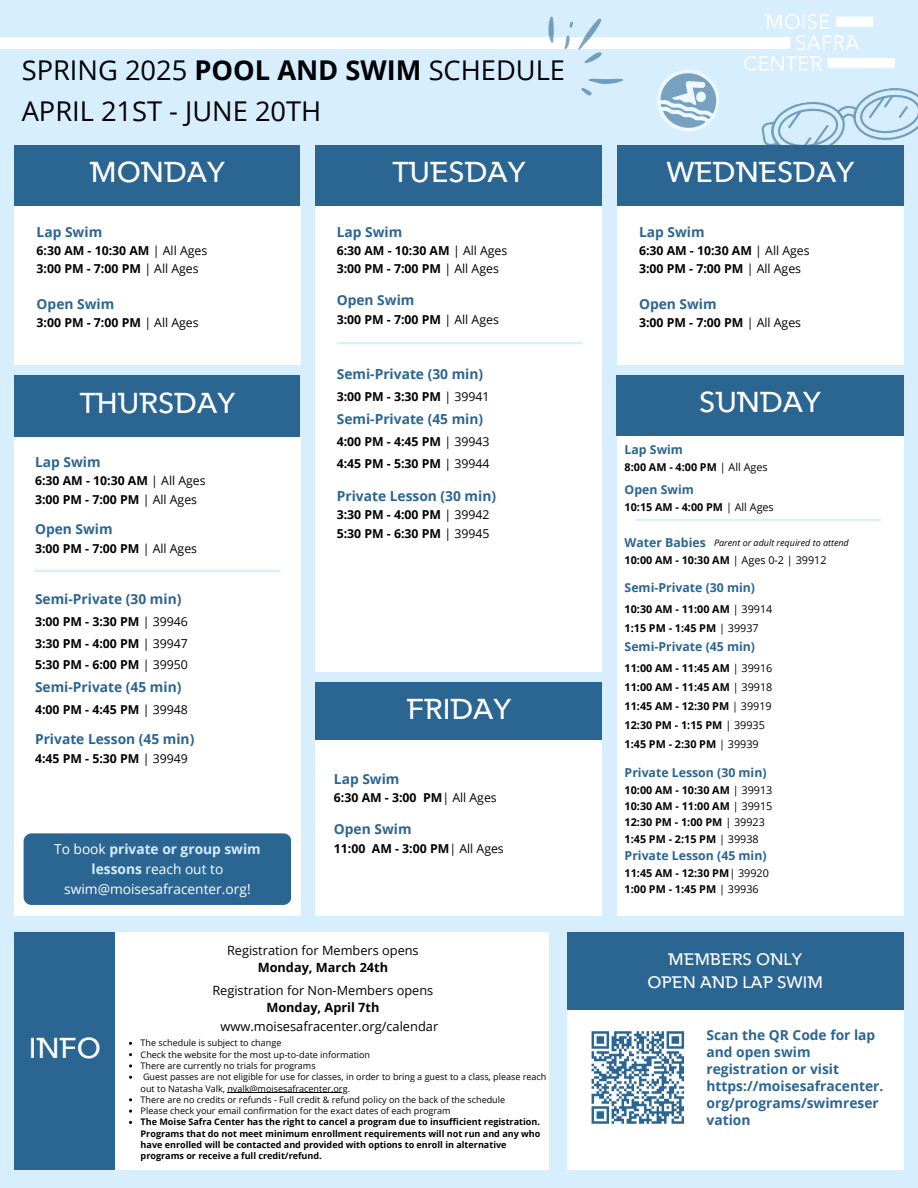
<style>
.page{position:relative;width:918px;height:1188px;background:#d7eeff}
.page>*{position:absolute;margin:0;border:0;box-sizing:border-box;transform-origin:0 0}
.t1{font:28.5px "Avenirfor MSC Bar";color:#fff}
.t2{font:27.3px "Open Sans";color:#000}
.t3{font:16.5px/22.5px "Avenirfor MSC Bar";color:#fff;text-align:center}
.t4{font:700 13.8px/16.8px "Open Sans";color:#2b6592}
.t5{font:13.8px/20.2px "Open Sans";color:#fff;text-align:center}
.t6{font:12.9px "Open Sans";color:#000}
.t7{font:12.75px/17px "Open Sans";color:#000;text-align:center}
.t8{font:700 12.3px/18.5px "Open Sans";color:#000}
.t9{font:700 12.3px "Open Sans";color:#2b6592}
.t10{font:700 10.8px/18.9px "Open Sans";color:#000}
.t11{font:9px/11.2px "Open Sans";color:#000}
.t12{font:700 9px/11.2px "Open Sans";color:#000}
.t13{font:italic 9px "Open Sans";color:#000}
.s1{font-weight:700}
.s2{font-weight:400}
.s3{font-weight:700;color:#d7eeff}
</style>
<div class="page">
<img style="left:744px;top:14px;width:151px;height:57px">
<div style="left:0;top:37px;width:790px;height:12px;background:#fff"></div>
<svg style="left:548px;top:17px;width:75px;height:78px"></svg>
<div style="left:115px;top:932px;width:434px;height:238px;background:#fff"></div>
<div style="left:14px;top:145px;width:286px;height:61px;background:#2b6592"></div>
<div style="left:617px;top:145px;width:287px;height:61px;background:#2b6592"></div>
<div style="left:14px;top:932px;width:101px;height:238px;background:#2b6592"></div>
<div style="left:316px;top:145px;width:286px;height:61px;background:#2b6592"></div>
<div style="left:14px;top:206px;width:286px;height:158px;background:#fff"></div>
<div style="left:14px;top:436px;width:287px;height:479px;background:#fff"></div>
<div style="left:14px;top:375px;width:286px;height:62px;background:#2b6592"></div>
<div style="left:316px;top:206px;width:286px;height:466px;background:#fff"></div>
<div style="left:316px;top:682px;width:286px;height:61px;background:#2b6592"></div>
<div style="left:617px;top:206px;width:287px;height:158px;background:#fff"></div>
<div style="left:616px;top:375px;width:288px;height:61px;background:#2b6592"></div>
<div style="left:617px;top:436px;width:287px;height:479px;background:#fff"></div>
<div style="left:316px;top:741px;width:286px;height:175px;background:#fff"></div>
<div style="left:567px;top:985px;width:336px;height:185px;background:#fff"></div>
<div style="left:567px;top:932px;width:337px;height:78px;background:#2b6592"></div>
<svg style="left:591px;top:1031px;width:94px;height:93px"></svg>
<svg style="left:761px;top:88px;width:157px;height:57px"></svg>
<svg style="left:657px;top:70px;width:62px;height:62px"></svg>
<div style="left:24px;top:833px;width:267px;height:72px;background:#2b6592;border-radius:8px"></div>
<hr style="left:337px;top:342px;width:245px;height:2px;background:#d7eeff">
<hr style="left:635px;top:519px;width:246px;height:2px;background:#d7eeff">
<hr style="left:35px;top:570px;width:246px;height:2px;background:#d7eeff">
<hr style="left:227px;top:1092px;width:121px;height:1px;background:#000">
<h5 class="t2" style="left:22px;top:51px;width:545px">SPRING 2025 <span class="s1">POOL AND SWIM</span> SCHEDULE</h5>
<h5 class="t2" style="left:22px;top:92px;width:301px">APRIL 21ST - JUNE 20TH</h5>
<p class="t1" style="left:90px;top:154px;width:137px">MONDAY</p>
<p class="t1" style="left:666px;top:154px;width:189px">WEDNESDAY</p>
<p class="t1" style="left:392px;top:154px;width:135px">TUESDAY</p>
<h5 class="t4" style="left:37px;top:223px;width:67px">Lap Swim</h5>
<h5 class="t8" style="left:37px;top:241px;width:172px">6:30 AM - 10:30 AM <span class="s2">| All Ages<br></span>3:00 PM - 7:00 PM <span class="s2">| All Ages</span></h5>
<p class="t4" style="left:37px;top:295px;width:79px">Open Swim</p>
<p class="t8" style="left:37px;top:313px;width:164px">3:00 PM - 7:00 PM <span class="s2">| All Ages</span></p>
<p class="t1" style="left:80px;top:385px;width:157px">THURSDAY</p>
<h5 class="t4" style="left:35px;top:453px;width:67px">Lap Swim</h5>
<h5 class="t8" style="left:35px;top:471px;width:172px">6:30 AM - 10:30 AM <span class="s2">| All Ages<br></span>3:00 PM - 7:00 PM <span class="s2">| All Ages</span></h5>
<h5 class="t4" style="left:35px;top:520px;width:79px">Open Swim</h5>
<h5 class="t8" style="left:35px;top:539px;width:164px">3:00 PM - 7:00 PM <span class="s2">| All Ages</span></h5>
<p class="t4" style="left:35px;top:590px;width:148px">Semi-Private (30 min)</p>
<p class="t8" style="left:35px;top:611px;width:154px;line-height:21.6px;text-align:justify">3:00 PM - 3:30 PM <span class="s2">| 39946<br></span>3:30 PM - 4:00 PM <span class="s2">| 39947<br></span>5:30 PM - 6:00 PM <span class="s2">| 39950</span></p>
<p class="t4" style="left:35px;top:678px;width:148px">Semi-Private (45 min)</p>
<p class="t8" style="left:35px;top:700px;width:154px">4:00 PM - 4:45 PM <span class="s2">| 39948</span></p>
<p class="t4" style="left:35px;top:731px;width:161px">Private Lesson (45 min)</p>
<p class="t8" style="left:35px;top:749px;width:154px">4:45 PM - 5:30 PM <span class="s2">| 39949</span></p>
<h1 class="t5" style="left:54px;top:838px;width:208px">To book <span class="s3">private or group swim lessons</span> reach out to swim@moisesafracenter.org!</h1>
<h5 class="t4" style="left:337px;top:223px;width:67px">Lap Swim</h5>
<h5 class="t8" style="left:337px;top:241px;width:172px">6:30 AM - 10:30 AM <span class="s2">| All Ages<br></span>3:00 PM - 7:00 PM <span class="s2">| All Ages</span></h5>
<h6 class="t4" style="left:337px;top:291px;width:79px">Open Swim</h6>
<h6 class="t8" style="left:337px;top:310px;width:164px">3:00 PM - 7:00 PM <span class="s2">| All Ages</span></h6>
<h1 class="t4" style="left:337px;top:365px;width:148px">Semi-Private (30 min)</h1>
<h1 class="t8" style="left:337px;top:387px;width:154px">3:00 PM - 3:30 PM <span class="s2">| 39941</span></h1>
<h1 class="t4" style="left:337px;top:410px;width:148px">Semi-Private (45 min)</h1>
<h1 class="t8" style="left:337px;top:431px;width:154px;line-height:21.6px">4:00 PM - 4:45 PM <span class="s2">| 39943<br></span>4:45 PM - 5:30 PM <span class="s2">| 39944</span></h1>
<h6 class="t4" style="left:337px;top:487px;width:161px">Private Lesson (30 min)</h6>
<h6 class="t8" style="left:337px;top:505px;width:154px">3:30 PM - 4:00 PM <span class="s2">| 39942<br></span>5:30 PM - 6:30 PM <span class="s2">| 39945</span></h6>
<h1 class="t1" style="left:407px;top:691px;width:106px">FRIDAY</h1>
<h1 class="t4" style="left:334px;top:770px;width:67px">Lap Swim</h1>
<h1 class="t8" style="left:334px;top:788px;width:164px">6:30 AM - 3:00 PM<span class="s2">| All Ages</span></h1>
<h5 class="t4" style="left:334px;top:820px;width:79px">Open Swim</h5>
<h5 class="t8" style="left:334px;top:839px;width:171px">11:00 AM - 3:00 PM<span class="s2">| All Ages</span></h5>
<p class="t7" style="left:227px;top:942px;width:193px">Registration for Members opens<br><span class="s1">Monday, March 24th</span></p>
<p class="t7" style="left:212px;top:982px;width:222px">Registration for Non-Members opens<br><span class="s1">Monday, April 7th</span></p>
<h1 class="t1" style="left:29px;top:1030px;width:74px">INFO</h1>
<h5 class="t6" style="left:221px;top:1017px;width:219px">www.moisesafracenter.org/calendar</h5>
<p class="t11" style="left:141px;top:1037px;width:142px">The schedule is subject to change</p>
<h5 class="t11" style="left:141px;top:1049px;width:231px">Check the website for the most up-to-date information</h5>
<h1 class="t11" style="left:141px;top:1060px;width:177px">There are currently no trials for programs</h1>
<h4 class="t11" style="left:141px;top:1071px;width:407px">Guest passes are not eligible for use for classes, in order to bring a guest to a class, please reach out to Natasha Valk, nvalk@moisesafracenter.org.</h4>
<h4 class="t11" style="left:141px;top:1094px;width:366px">There are no credits or refunds - Full credit &amp; refund policy on the back of the schedule<br>Please check your email confirmation for the exact dates of each program</h4>
<h4 class="t12" style="left:141px;top:1116px;width:401px">The Moise Safra Center has the right to cancel a program due to insufficient registration.</h4>
<p class="t12" style="left:141px;top:1128px;width:401px">Programs that do not meet minimum enrollment requirements will not run and any who have enrolled will be contacted and provided with options to enroll in alternative programs or receive a full credit/refund.</p>
<h4 class="t4" style="left:639px;top:223px;width:67px">Lap Swim</h4>
<h4 class="t8" style="left:639px;top:241px;width:172px">6:30 AM - 10:30 AM <span class="s2">| All Ages<br></span>3:00 PM - 7:00 PM <span class="s2">| All Ages</span></h4>
<h4 class="t4" style="left:639px;top:295px;width:79px">Open Swim</h4>
<h4 class="t8" style="left:639px;top:313px;width:164px">3:00 PM - 7:00 PM <span class="s2">| All Ages</span></h4>
<h1 class="t1" style="left:699px;top:384px;width:123px">SUNDAY</h1>
<h5 class="t9" style="left:625px;top:441px;width:60px">Lap Swim</h5>
<h5 class="t10" style="left:625px;top:457px;width:145px">8:00 AM - 4:00 PM <span class="s2">| All Ages</span></h5>
<p class="t9" style="left:625px;top:481px;width:71px">Open Swim</p>
<p class="t10" style="left:625px;top:498px;width:151px">10:15 AM - 4:00 PM <span class="s2">| All Ages</span></p>
<h4 class="t9" style="left:625px;top:534px;width:83px">Water Babies</h4>
<h4 class="t10" style="left:625px;top:551px;width:203px">10:00 AM - 10:30 AM <span class="s2">| Ages 0-2 | 39912</span></h4>
<h5 class="t13" style="left:714px;top:537px;width:136px">Parent or adult required to attend</h5>
<h4 class="t9" style="left:625px;top:579px;width:132px">Semi-Private (30 min)</h4>
<h4 class="t10" style="left:625px;top:599px;width:149px">10:30 AM - 11:00 AM <span class="s2">| 39914<br></span>1:15 PM - 1:45 PM <span class="s2">| 39937</span></h4>
<h4 class="t9" style="left:625px;top:638px;width:132px">Semi-Private (45 min)</h4>
<h4 class="t10" style="left:625px;top:659px;width:149px">11:00 AM - 11:45 AM <span class="s2">| 39916<br></span>11:00 AM - 11:45 AM <span class="s2">| 39918<br></span>11:45 AM - 12:30 PM <span class="s2">| 39919<br></span>12:30 PM - 1:15 PM <span class="s2">| 39935<br></span>1:45 PM - 2:30 PM <span class="s2">| 39939</span></h4>
<h1 class="t9" style="left:625px;top:764px;width:143px">Private Lesson (30 min)</h1>
<h1 class="t10" style="left:625px;top:782px;width:149px;line-height:16.2px">10:00 AM - 10:30 AM <span class="s2">| 39913<br></span>10:30 AM - 11:00 AM <span class="s2">| 39915<br></span>12:30 PM - 1:00 PM <span class="s2">| 39923<br></span>1:45 PM - 2:15 PM <span class="s2">| 39938</span></h1>
<h1 class="t9" style="left:625px;top:847px;width:143px">Private Lesson (45 min)</h1>
<h1 class="t10" style="left:625px;top:865px;width:146px;line-height:16.2px">11:45 AM - 12:30 PM<span class="s2">| 39920<br></span>1:00 PM - 1:45 PM <span class="s2">| 39936</span></h1>
<h1 class="t3" style="left:648px;top:949px;width:177px">MEMBERS ONLY<br>OPEN AND LAP SWIM</h1>
<h5 class="t4" style="left:707px;top:1027px;width:178px">Scan the QR Code for lap and open swim registration or visit https://moisesafracenter. org/programs/swimreser vation</h5>
</div>
